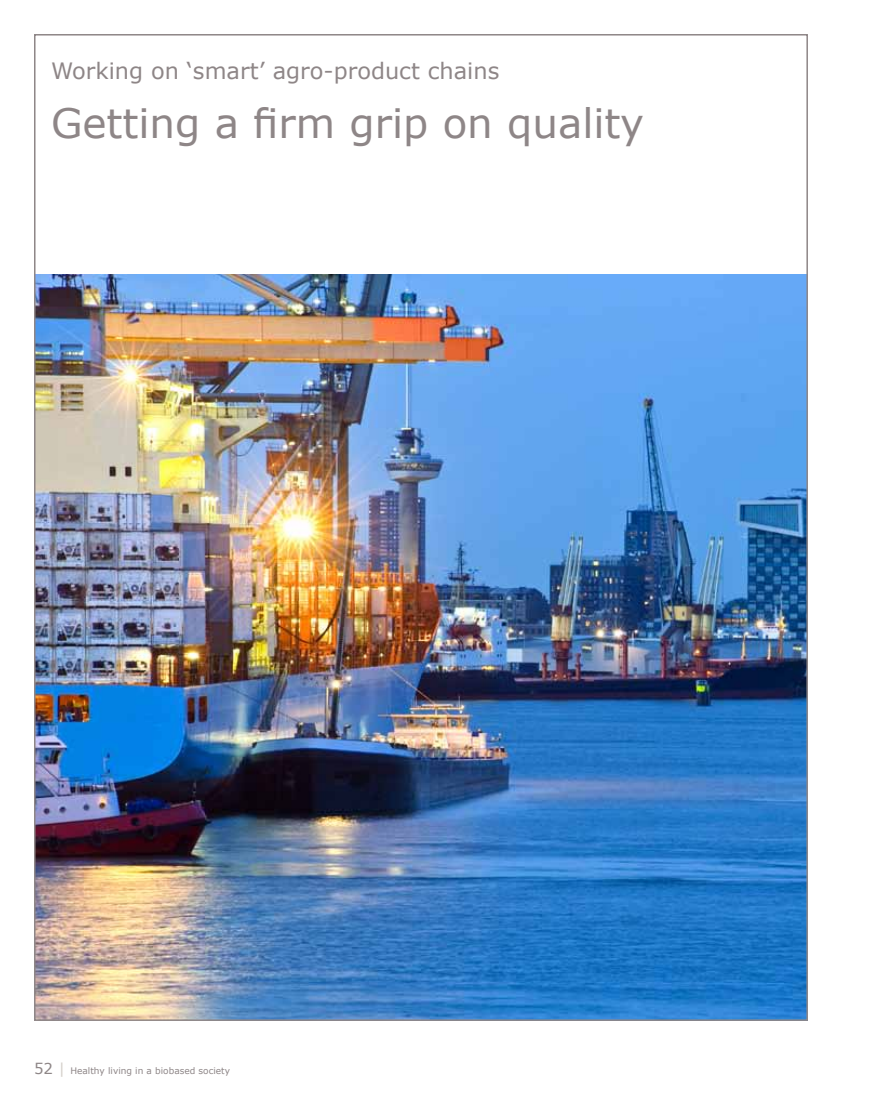
<style>
.page{position:relative;width:893px;height:1106px;background:#fff}
.page>*{position:absolute;margin:0;border:0;box-sizing:border-box;transform-origin:0 0}
.t1{font:40.5px "Verdana";color:#8e8687}
.t2{font:22.5px "Verdana";color:#8e8687}
.t3{font:9px "Verdana";color:#8e8687}
.s1{font-size:15px}
.s2{font-size:15px;color:#d5d0cb}
</style>
<div class="page">
<img style="left:37px;top:274px;width:768px;height:743px">
<h2 class="t2" style="left:51px;top:55px;width:450px">Working on ‘smart’ agro-product chains</h2>
<h1 class="t1" style="left:51px;top:95px;width:595px">Getting a firm grip on quality</h1>
<p class="t3" style="left:34px;top:1064px;width:198px"><span class="s1">52</span> <span class="s2">|</span> Healthy living in a biobased society</p>
</div>
